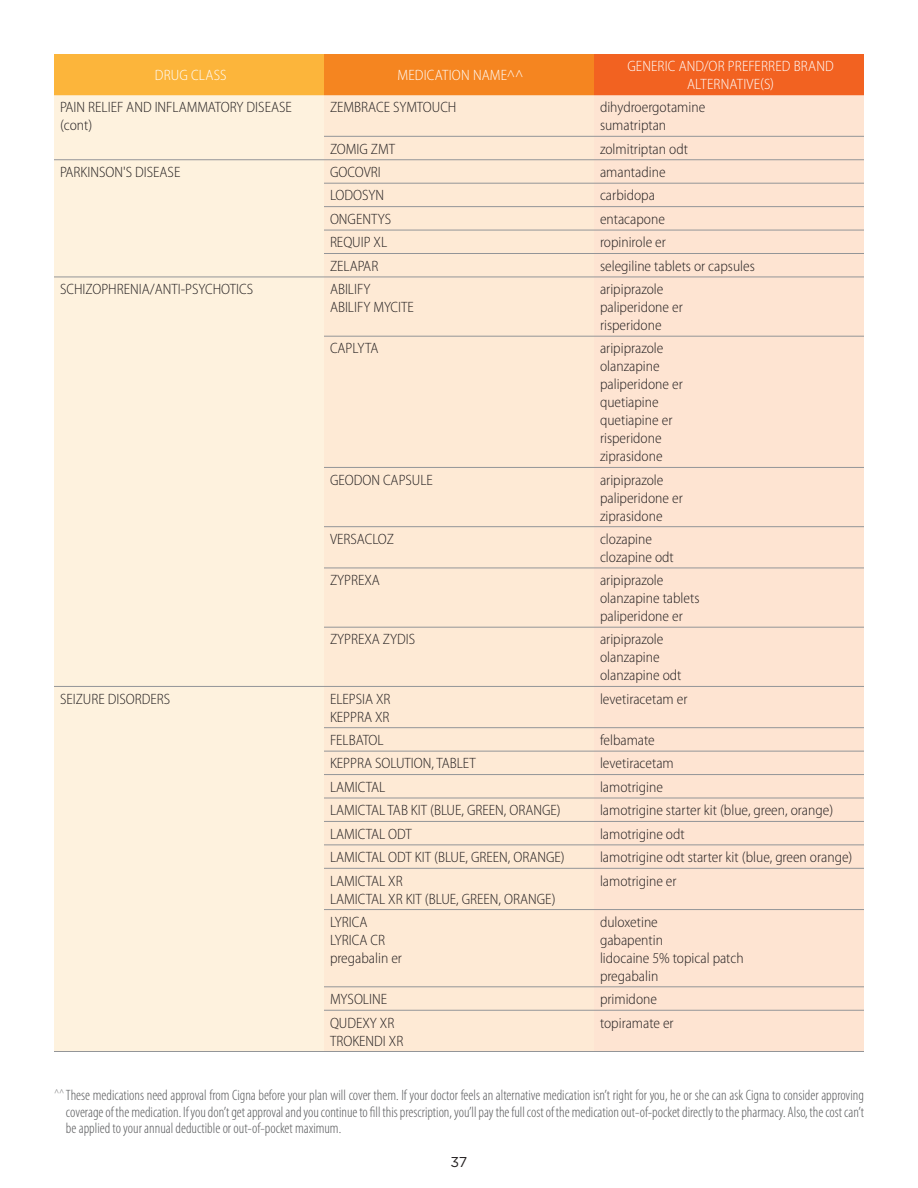
<style>
.page{position:relative;width:918px;height:1188px;background:#fff}
.page>*{position:absolute;margin:0;border:0;box-sizing:border-box;transform-origin:0 0}
.t1{font:300 semi-condensed 15px/18px "Myriad Pro";color:#231f20}
.NB-Legal_copy_Cat{font:300 condensed 15px/16.5px "Myriad Pro";color:#57585a;text-align:justify}
.Table_column_header{font:300 semi-condensed 15px/18px "Myriad Pro";letter-spacing:.01em;color:#fff;text-align:center}
.Page_number_centered{font:14.25px "Gotham";color:#231f20}
</style>
<div class="page">
<div style="left:54px;top:54px;width:270px;height:41px;background:#fcb53b"></div>
<div style="left:324px;top:54px;width:270px;height:41px;background:#f58520"></div>
<div style="left:594px;top:54px;width:270px;height:41px;background:#f26221"></div>
<div style="left:54px;top:95px;width:270px;height:956px;background:#fef2de"></div>
<div style="left:324px;top:95px;width:270px;height:956px;background:#feead5"></div>
<div style="left:594px;top:95px;width:270px;height:956px;background:#fee4d2"></div>
<hr style="left:54px;top:159px;width:270px;height:1px;background:#939598">
<hr style="left:54px;top:277px;width:270px;height:1px;background:#939598">
<hr style="left:54px;top:686px;width:270px;height:1px;background:#939598">
<hr style="left:54px;top:1051px;width:270px;height:1px;background:#939598">
<hr style="left:324px;top:136px;width:270px;height:1px;background:#939598">
<hr style="left:594px;top:136px;width:270px;height:1px;background:#939598">
<hr style="left:324px;top:159px;width:270px;height:1px;background:#939598">
<hr style="left:594px;top:159px;width:270px;height:1px;background:#939598">
<hr style="left:324px;top:183px;width:270px;height:1px;background:#939598">
<hr style="left:594px;top:183px;width:270px;height:1px;background:#939598">
<hr style="left:324px;top:206px;width:270px;height:1px;background:#939598">
<hr style="left:594px;top:206px;width:270px;height:1px;background:#939598">
<hr style="left:324px;top:230px;width:270px;height:1px;background:#939598">
<hr style="left:594px;top:230px;width:270px;height:1px;background:#939598">
<hr style="left:324px;top:253px;width:270px;height:1px;background:#939598">
<hr style="left:594px;top:253px;width:270px;height:1px;background:#939598">
<hr style="left:324px;top:277px;width:270px;height:1px;background:#939598">
<hr style="left:594px;top:277px;width:270px;height:1px;background:#939598">
<hr style="left:324px;top:336px;width:270px;height:1px;background:#939598">
<hr style="left:594px;top:336px;width:270px;height:1px;background:#939598">
<hr style="left:324px;top:467px;width:270px;height:1px;background:#939598">
<hr style="left:594px;top:467px;width:270px;height:1px;background:#939598">
<hr style="left:324px;top:526px;width:270px;height:1px;background:#939598">
<hr style="left:594px;top:526px;width:270px;height:1px;background:#939598">
<hr style="left:324px;top:568px;width:270px;height:1px;background:#939598">
<hr style="left:594px;top:568px;width:270px;height:1px;background:#939598">
<hr style="left:324px;top:627px;width:270px;height:1px;background:#939598">
<hr style="left:594px;top:627px;width:270px;height:1px;background:#939598">
<hr style="left:324px;top:686px;width:270px;height:1px;background:#939598">
<hr style="left:594px;top:686px;width:270px;height:1px;background:#939598">
<hr style="left:324px;top:727px;width:270px;height:1px;background:#939598">
<hr style="left:594px;top:727px;width:270px;height:1px;background:#939598">
<hr style="left:324px;top:751px;width:270px;height:1px;background:#939598">
<hr style="left:594px;top:751px;width:270px;height:1px;background:#939598">
<hr style="left:324px;top:774px;width:270px;height:1px;background:#939598">
<hr style="left:594px;top:774px;width:270px;height:1px;background:#939598">
<hr style="left:324px;top:798px;width:270px;height:1px;background:#939598">
<hr style="left:594px;top:798px;width:270px;height:1px;background:#939598">
<hr style="left:324px;top:821px;width:270px;height:1px;background:#939598">
<hr style="left:594px;top:821px;width:270px;height:1px;background:#939598">
<hr style="left:324px;top:845px;width:270px;height:1px;background:#939598">
<hr style="left:594px;top:845px;width:270px;height:1px;background:#939598">
<hr style="left:324px;top:868px;width:270px;height:1px;background:#939598">
<hr style="left:594px;top:868px;width:270px;height:1px;background:#939598">
<hr style="left:324px;top:909px;width:270px;height:1px;background:#939598">
<hr style="left:594px;top:909px;width:270px;height:1px;background:#939598">
<hr style="left:324px;top:987px;width:270px;height:1px;background:#939598">
<hr style="left:594px;top:987px;width:270px;height:1px;background:#939598">
<hr style="left:324px;top:1010px;width:270px;height:1px;background:#939598">
<hr style="left:594px;top:1010px;width:270px;height:1px;background:#939598">
<hr style="left:324px;top:1051px;width:270px;height:1px;background:#939598">
<hr style="left:594px;top:1051px;width:270px;height:1px;background:#939598">
<p class="Table_column_header" style="left:155px;top:67px;width:73px">DRUG CLASS</p>
<p class="Table_column_header" style="left:398px;top:67px;width:128px">MEDICATION NAME^^</p>
<p class="Table_column_header" style="left:627px;top:58px;width:208px">GENERIC AND/OR PREFERRED BRAND<br>ALTERNATIVE(S)</p>
<p class="t1" style="left:60px;top:99px;width:233px">PAIN RELIEF AND INFLAMMATORY DISEASE (cont)</p>
<p class="t1" style="left:330px;top:99px;width:128px">ZEMBRACE SYMTOUCH</p>
<p class="t1" style="left:600px;top:99px;width:107px">dihydroergotamine</p>
<p class="t1" style="left:600px;top:117px;width:68px">sumatriptan</p>
<p class="t1" style="left:330px;top:140px;width:67px">ZOMIG ZMT</p>
<p class="t1" style="left:600px;top:140px;width:89px">zolmitriptan odt</p>
<p class="t1" style="left:60px;top:163px;width:122px">PARKINSON'S DISEASE</p>
<p class="t1" style="left:330px;top:163px;width:52px">GOCOVRI</p>
<p class="t1" style="left:600px;top:163px;width:67px">amantadine</p>
<p class="t1" style="left:330px;top:187px;width:56px">LODOSYN</p>
<p class="t1" style="left:600px;top:187px;width:56px">carbidopa</p>
<p class="t1" style="left:330px;top:210px;width:63px">ONGENTYS</p>
<p class="t1" style="left:600px;top:210px;width:67px">entacapone</p>
<p class="t1" style="left:330px;top:234px;width:59px">REQUIP XL</p>
<p class="t1" style="left:600px;top:234px;width:67px">ropinirole er</p>
<p class="t1" style="left:330px;top:257px;width:50px">ZELAPAR</p>
<p class="t1" style="left:600px;top:257px;width:156px">selegiline tablets or capsules</p>
<p class="t1" style="left:60px;top:281px;width:195px">SCHIZOPHRENIA/ANTI-PSYCHOTICS</p>
<p class="t1" style="left:330px;top:281px;width:42px">ABILIFY</p>
<p class="t1" style="left:330px;top:299px;width:85px">ABILIFY MYCITE</p>
<p class="t1" style="left:600px;top:281px;width:65px">aripiprazole</p>
<p class="t1" style="left:600px;top:299px;width:84px">paliperidone er</p>
<p class="t1" style="left:600px;top:317px;width:63px">risperidone</p>
<p class="t1" style="left:330px;top:340px;width:50px">CAPLYTA</p>
<p class="t1" style="left:600px;top:340px;width:65px">aripiprazole</p>
<p class="t1" style="left:600px;top:358px;width:61px">olanzapine</p>
<p class="t1" style="left:600px;top:376px;width:84px">paliperidone er</p>
<p class="t1" style="left:600px;top:394px;width:60px">quetiapine</p>
<p class="t1" style="left:600px;top:412px;width:74px">quetiapine er</p>
<p class="t1" style="left:600px;top:430px;width:63px">risperidone</p>
<p class="t1" style="left:600px;top:448px;width:64px">ziprasidone</p>
<p class="t1" style="left:330px;top:471px;width:105px">GEODON CAPSULE</p>
<p class="t1" style="left:600px;top:471px;width:65px">aripiprazole</p>
<p class="t1" style="left:600px;top:489px;width:84px">paliperidone er</p>
<p class="t1" style="left:600px;top:507px;width:64px">ziprasidone</p>
<p class="t1" style="left:330px;top:530px;width:65px">VERSACLOZ</p>
<p class="t1" style="left:600px;top:530px;width:54px">clozapine</p>
<p class="t1" style="left:600px;top:548px;width:75px">clozapine odt</p>
<p class="t1" style="left:330px;top:572px;width:51px">ZYPREXA</p>
<p class="t1" style="left:600px;top:572px;width:65px">aripiprazole</p>
<p class="t1" style="left:600px;top:590px;width:101px">olanzapine tablets</p>
<p class="t1" style="left:600px;top:608px;width:84px">paliperidone er</p>
<p class="t1" style="left:330px;top:631px;width:87px">ZYPREXA ZYDIS</p>
<p class="t1" style="left:600px;top:631px;width:65px">aripiprazole</p>
<p class="t1" style="left:600px;top:649px;width:61px">olanzapine</p>
<p class="t1" style="left:600px;top:667px;width:83px">olanzapine odt</p>
<p class="t1" style="left:60px;top:690px;width:112px">SEIZURE DISORDERS</p>
<p class="t1" style="left:330px;top:690px;width:62px">ELEPSIA XR</p>
<p class="t1" style="left:330px;top:708px;width:61px">KEPPRA XR</p>
<p class="t1" style="left:600px;top:690px;width:89px">levetiracetam er</p>
<p class="t1" style="left:330px;top:731px;width:55px">FELBATOL</p>
<p class="t1" style="left:600px;top:731px;width:56px">felbamate</p>
<p class="t1" style="left:330px;top:755px;width:147px">KEPPRA SOLUTION, TABLET</p>
<p class="t1" style="left:600px;top:755px;width:75px">levetiracetam</p>
<p class="t1" style="left:330px;top:778px;width:57px">LAMICTAL</p>
<p class="t1" style="left:600px;top:778px;width:64px">lamotrigine</p>
<p class="t1" style="left:330px;top:802px;width:232px">LAMICTAL TAB KIT (BLUE, GREEN, ORANGE)</p>
<p class="t1" style="left:600px;top:802px;width:235px">lamotrigine starter kit (blue, green, orange)</p>
<p class="t1" style="left:330px;top:825px;width:83px">LAMICTAL ODT</p>
<p class="t1" style="left:600px;top:825px;width:86px">lamotrigine odt</p>
<p class="t1" style="left:330px;top:848px;width:236px">LAMICTAL ODT KIT (BLUE, GREEN, ORANGE)</p>
<p class="t1" style="left:600px;top:848px;width:254px">lamotrigine odt starter kit (blue, green orange)</p>
<p class="t1" style="left:330px;top:872px;width:74px">LAMICTAL XR</p>
<p class="t1" style="left:330px;top:890px;width:227px">LAMICTAL XR KIT (BLUE, GREEN, ORANGE)</p>
<p class="t1" style="left:600px;top:872px;width:78px">lamotrigine er</p>
<p class="t1" style="left:330px;top:913px;width:39px">LYRICA</p>
<p class="t1" style="left:330px;top:931px;width:57px">LYRICA CR</p>
<p class="t1" style="left:330px;top:949px;width:74px">pregabalin er</p>
<p class="t1" style="left:600px;top:913px;width:59px">duloxetine</p>
<p class="t1" style="left:600px;top:931px;width:65px">gabapentin</p>
<p class="t1" style="left:600px;top:949px;width:145px">lidocaine 5% topical patch</p>
<p class="t1" style="left:600px;top:967px;width:60px">pregabalin</p>
<p class="t1" style="left:330px;top:990px;width:59px">MYSOLINE</p>
<p class="t1" style="left:600px;top:990px;width:59px">primidone</p>
<p class="t1" style="left:330px;top:1014px;width:66px">QUDEXY XR</p>
<p class="t1" style="left:330px;top:1032px;width:75px">TROKENDI XR</p>
<p class="t1" style="left:600px;top:1014px;width:75px">topiramate er</p>
<p class="NB-Legal_copy_Cat" style="left:66px;top:1087px;width:800px;text-indent:-12px"><sup>^^</sup> These medications need approval from Cigna before your plan will cover them. If your doctor feels an alternative medication isn’t right for you, he or she can ask Cigna to consider approving coverage of the medication. If you don’t get approval and you continue to fill this prescription, you’ll pay the full cost of the medication out-of-pocket directly to the pharmacy. Also, the cost can’t be applied to your annual deductible or out-of-pocket maximum.</p>
<p class="Page_number_centered" style="left:451px;top:1153px;width:18px">37</p>
</div>
